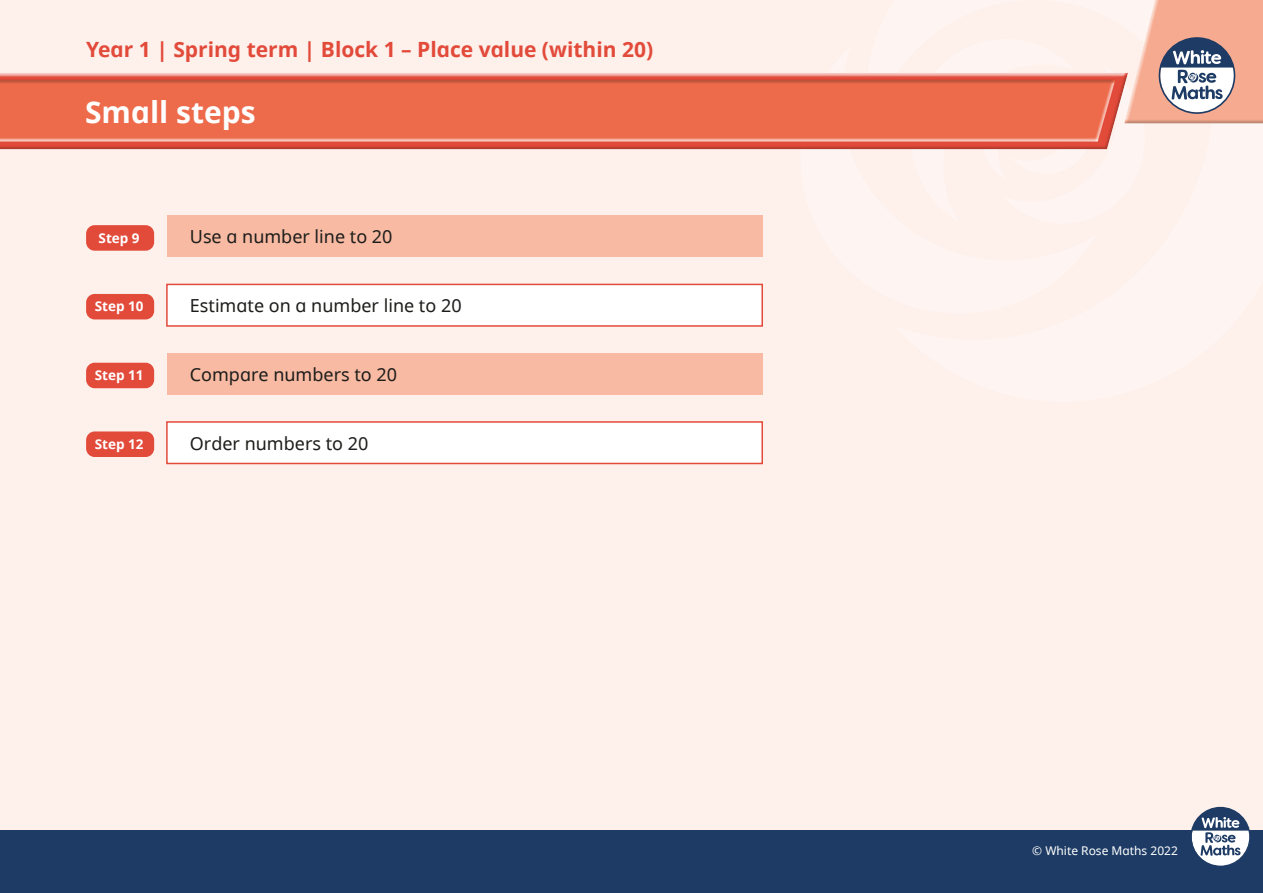
<style>
.page{position:relative;width:1263px;height:893px;background:#fef0eb}
.page>*{position:absolute;margin:0;border:0;box-sizing:border-box;transform-origin:0 0}
.t1{font:30px "White Rose Noto bold";color:#fff}
.t2{font:21px "White Rose Noto bold";color:#e24a3a}
.t3{font:18px "White Rose Noto regular";color:#1d1d1b}
.t4{font:13.5px "White Rose Noto bold";color:#fff}
.t5{font:12px "White Rose Noto regular";color:#fff}
</style>
<div class="page">
<div style="left:0;top:71px;width:1129px;height:81px;background:#1d1d1b;opacity:.27"></div>
<div style="left:0;top:78px;width:1115px;height:66px;background:#1d1d1b;opacity:.27"></div>
<svg style="left:858px;top:0;width:405px;height:152px"></svg>
<div style="left:0;top:831px;width:1263px;height:62px;background:#1d3b64"></div>
<svg style="left:1190px;top:807px;width:60px;height:59px"></svg>
<div style="left:167px;top:216px;width:595px;height:41px;background:#f8baa2"></div>
<div style="left:166px;top:284px;width:597px;height:43px;background:#fff;border:2px solid #e24a3a"></div>
<div style="left:167px;top:353px;width:595px;height:42px;background:#f8baa2"></div>
<div style="left:166px;top:421px;width:597px;height:43px;background:#fff;border:2px solid #e24a3a"></div>
<div style="left:86px;top:225px;width:68px;height:26px;background:#e24a3a;border-radius:9px"></div>
<div style="left:86px;top:294px;width:68px;height:25px;background:#e24a3a;border-radius:9px"></div>
<div style="left:86px;top:363px;width:68px;height:25px;background:#e24a3a;border-radius:9px"></div>
<div style="left:86px;top:431px;width:68px;height:26px;background:#e24a3a;border-radius:9px"></div>
<p class="t2" style="left:86px;top:35px;width:569px">Year 1 | Spring term | Block 1 – Place value (within 20)</p>
<h1 class="t1" style="left:85px;top:91px;width:172px">Small steps</h1>
<p class="t4" style="left:99px;top:228px;width:43px">Step 9</p>
<p class="t3" style="left:190px;top:224px;width:204px">Use a number line to 20</p>
<p class="t4" style="left:95px;top:297px;width:50px">Step 10</p>
<p class="t3" style="left:190px;top:293px;width:273px">Estimate on a number line to 20</p>
<p class="t4" style="left:95px;top:366px;width:50px">Step 11</p>
<p class="t3" style="left:190px;top:362px;width:209px">Compare numbers to 20</p>
<p class="t4" style="left:95px;top:434px;width:50px">Step 12</p>
<p class="t3" style="left:190px;top:430px;width:180px">Order numbers to 20</p>
<p class="t5" style="left:1032px;top:842px;width:147px">© White Rose Maths 2022</p>
</div>
